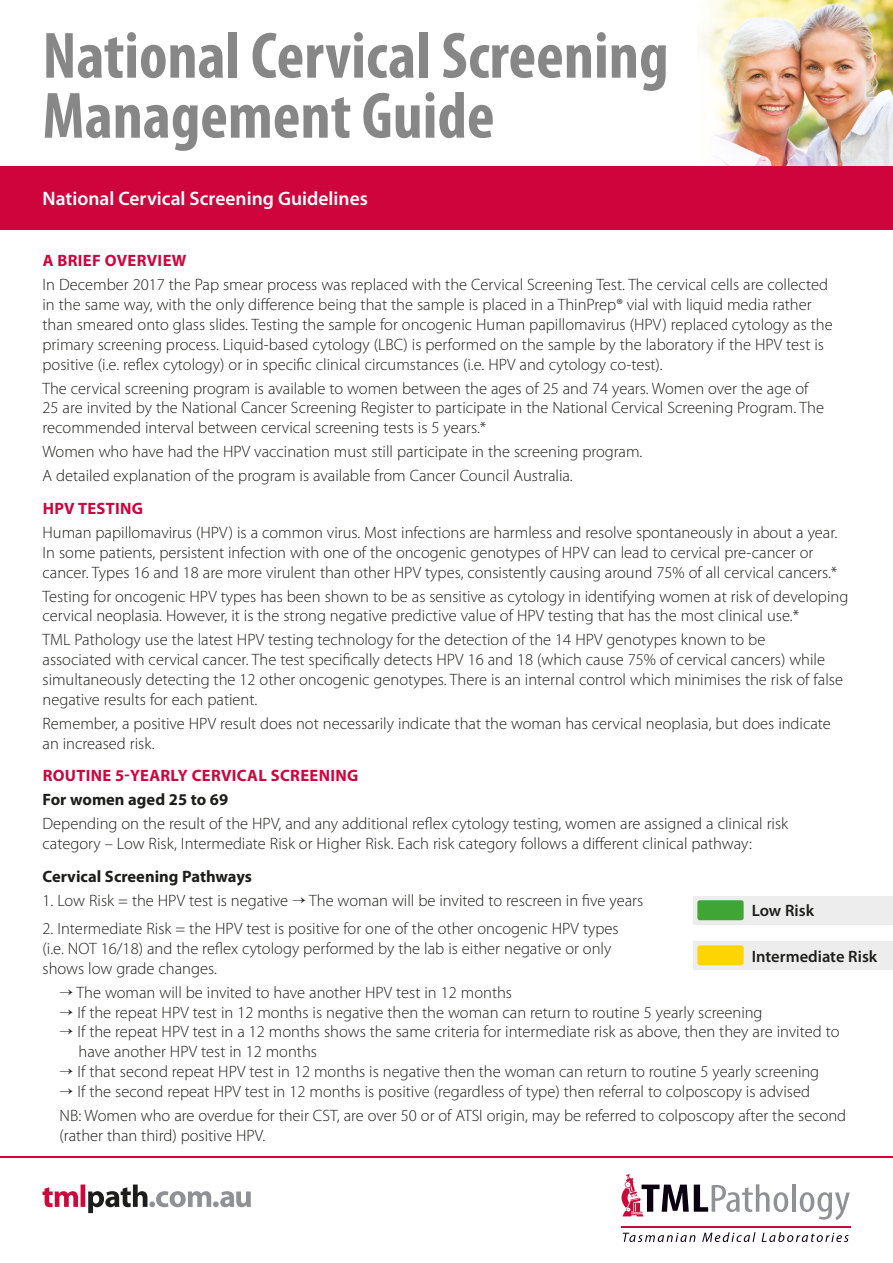
<style>
.page{position:relative;width:893px;height:1263px;background:#fff}
.page>*{position:absolute;margin:0;border:0;box-sizing:border-box;transform-origin:0 0}
.body{font:700 condensed 66px/60px "Myriad Pro";color:#878787}
.t1{font:600 19.5px "Myriad Pro";color:#fff}
.BodyCopy{font:300 16.5px/19.8px "Myriad Pro";color:#1d1d1b}
.BodyCopy-2{font:700 16.5px "Myriad Pro";letter-spacing:.02em;color:#d0043d}
.BodyCopy-3{font:700 16.5px "Myriad Pro";color:#1d1d1b}
.BodyCopy-4{font:600 16.5px "Myriad Pro";color:#1d1d1b}
</style>
<div class="page">
<img style="left:746px;top:0;width:147px;height:166px">
<svg style="left:697px;top:0;width:49px;height:166px"></svg>
<div style="left:0;top:166px;width:893px;height:64px;background:#d0043d"></div>
<div style="left:693px;top:896px;width:200px;height:29px;background:#ededed"></div>
<div style="left:697px;top:900px;width:47px;height:20px;background:#3fa535;border-radius:3px"></div>
<div style="left:693px;top:941px;width:200px;height:29px;background:#ededed"></div>
<div style="left:697px;top:945px;width:47px;height:20px;background:#ffd500;border-radius:3px"></div>
<hr style="left:0;top:1157px;width:893px;height:1px;background:#cd083a">
<hr style="left:621px;top:1226px;width:229px;height:1px;background:#cd083a">
<svg style="left:623px;top:1233px;width:72px;height:9px"></svg>
<svg style="left:702px;top:1232px;width:53px;height:10px"></svg>
<svg style="left:762px;top:1232px;width:87px;height:10px"></svg>
<svg style="left:621px;top:1174px;width:167px;height:42px"></svg>
<hr style="left:792px;top:1184px;width:4px;height:28px;background:#8f9195">
<svg style="left:800px;top:1192px;width:50px;height:28px"></svg>
<svg style="left:43px;top:1184px;width:208px;height:29px"></svg>
<p class="body" style="left:43px;top:24px;width:627px">National Cervical Screening<br>Management Guide</p>
<p class="t1" style="left:43px;top:188px;width:327px">National Cervical Screening Guidelines</p>
<p class="BodyCopy-2" style="left:43px;top:251px;width:145px">A BRIEF OVERVIEW</p>
<p class="BodyCopy" style="left:43px;top:275px;width:792px">In December 2017 the Pap smear process was replaced with the Cervical Screening Test. The cervical cells are collected in the same way, with the only difference being that the sample is placed in a ThinPrep® vial with liquid media rather than smeared onto glass slides. Testing the sample for oncogenic Human papillomavirus (HPV) replaced cytology as the primary screening process. Liquid-based cytology (LBC) is performed on the sample by the laboratory if the HPV test is positive (i.e. reflex cytology) or in specific clinical circumstances (i.e. HPV and cytology co-test).</p>
<p class="BodyCopy" style="left:43px;top:378px;width:783px">The cervical screening program is available to women between the ages of 25 and 74 years. Women over the age of<br>25 are invited by the National Cancer Screening Register to participate in the National Cervical Screening Program. The recommended interval between cervical screening tests is 5 years.*</p>
<p class="BodyCopy" style="left:43px;top:442px;width:601px">Women who have had the HPV vaccination must still participate in the screening program.</p>
<p class="BodyCopy" style="left:43px;top:466px;width:532px">A detailed explanation of the program is available from Cancer Council Australia.</p>
<p class="BodyCopy-2" style="left:43px;top:499px;width:102px">HPV TESTING</p>
<p class="BodyCopy" style="left:43px;top:523px;width:796px">Human papillomavirus (HPV) is a common virus. Most infections are harmless and resolve spontaneously in about a year.<br>In some patients, persistent infection with one of the oncogenic genotypes of HPV can lead to cervical pre-cancer or cancer. Types 16 and 18 are more virulent than other HPV types, consistently causing around 75% of all cervical cancers.*</p>
<p class="BodyCopy" style="left:43px;top:586px;width:807px">Testing for oncogenic HPV types has been shown to be as sensitive as cytology in identifying women at risk of developing cervical neoplasia. However, it is the strong negative predictive value of HPV testing that has the most clinical use.*</p>
<p class="BodyCopy" style="left:43px;top:630px;width:802px">TML Pathology use the latest HPV testing technology for the detection of the 14 HPV genotypes known to be<br>associated with cervical cancer. The test specifically detects HPV 16 and 18 (which cause 75% of cervical cancers) while simultaneously detecting the 12 other oncogenic genotypes. There is an internal control which minimises the risk of false negative results for each patient.</p>
<p class="BodyCopy" style="left:43px;top:714px;width:790px">Remember, a positive HPV result does not necessarily indicate that the woman has cervical neoplasia, but does indicate an increased risk.</p>
<p class="BodyCopy-2" style="left:43px;top:766px;width:317px">ROUTINE 5-YEARLY CERVICAL SCREENING</p>
<p class="BodyCopy-3" style="left:43px;top:790px;width:187px">For women aged 25 to 69</p>
<p class="BodyCopy" style="left:43px;top:814px;width:747px">Depending on the result of the HPV, and any additional reflex cytology testing, women are assigned a clinical risk category – Low Risk, Intermediate Risk or Higher Risk. Each risk category follows a different clinical pathway:</p>
<p class="BodyCopy-3" style="left:43px;top:867px;width:211px">Cervical Screening Pathways</p>
<p class="BodyCopy" style="left:43px;top:891px;width:602px">1. Low Risk = the HPV test is negative → The woman will be invited to rescreen in five years</p>
<p class="BodyCopy" style="left:43px;top:919px;width:578px">2. Intermediate Risk = the HPV test is positive for one of the other oncogenic HPV types (i.e. NOT 16/18) and the reflex cytology performed by the lab is either negative or only shows low grade changes.</p>
<p class="BodyCopy" style="left:60px;top:983px;width:454px">→ The woman will be invited to have another HPV test in 12 months</p>
<p class="BodyCopy" style="left:60px;top:1002px;width:705px">→ If the repeat HPV test in 12 months is negative then the woman can return to routine 5 yearly screening</p>
<p class="BodyCopy" style="left:79px;top:1022px;width:762px;text-indent:-19px">→ If the repeat HPV test in a 12 months shows the same criteria for intermediate risk as above, then they are invited to have another HPV test in 12 months</p>
<p class="BodyCopy" style="left:60px;top:1062px;width:761px">→ If that second repeat HPV test in 12 months is negative then the woman can return to routine 5 yearly screening</p>
<p class="BodyCopy" style="left:60px;top:1082px;width:752px">→ If the second repeat HPV test in 12 months is positive (regardless of type) then referral to colposcopy is advised</p>
<p class="BodyCopy" style="left:60px;top:1106px;width:788px">NB: Women who are overdue for their CST, are over 50 or of ATSI origin, may be referred to colposcopy after the second (rather than third) positive HPV.</p>
<p class="BodyCopy-4" style="left:752px;top:902px;width:64px">Low Risk</p>
<p class="BodyCopy-4" style="left:752px;top:947px;width:127px">Intermediate Risk</p>
</div>
